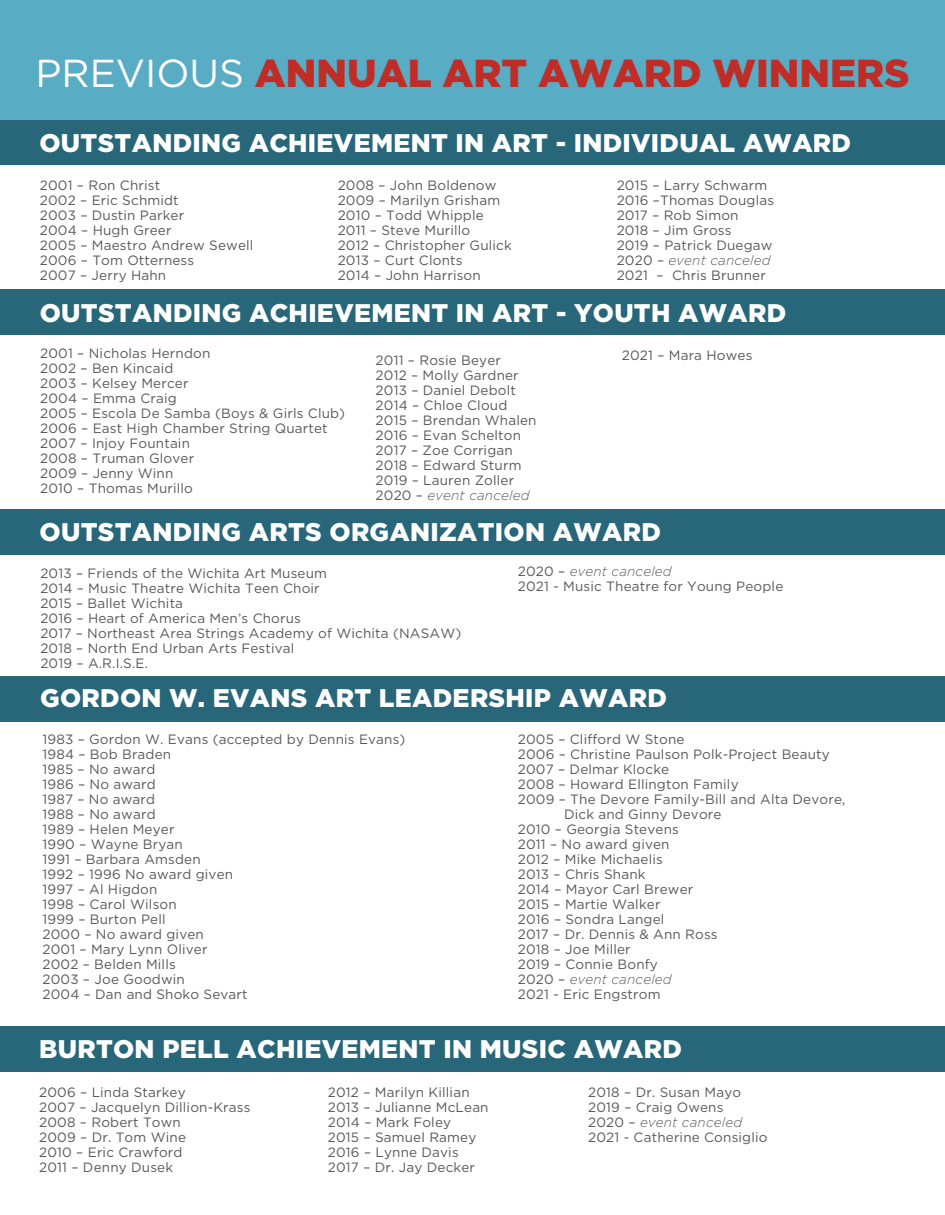
<style>
.page{position:relative;width:945px;height:1215px;background:#fff}
.page>*{position:absolute;margin:0;border:0;box-sizing:border-box;transform-origin:0 0}
.t1{font:900 39px "Gotham";color:#c02c26}
.t2{font:900 25.5px "Gotham";letter-spacing:.01em;color:#fff}
.t3{font:13.5px/15px "Gotham";letter-spacing:.01em;color:#59585a}
.t4{font:italic 300 13.5px "Gotham";letter-spacing:.01em;color:#59585a}
.s1{font-weight:400;color:#fff}
.s2{font-weight:300;font-style:italic}
.s3{font-weight:400;font-style:normal}
</style>
<div class="page">
<div style="left:0;top:509px;width:945px;height:45px;background:#276779"></div>
<div style="left:0;top:1026px;width:945px;height:46px;background:#276779"></div>
<div style="left:0;top:676px;width:945px;height:45px;background:#276779"></div>
<div style="left:0;top:289px;width:945px;height:46px;background:#276779"></div>
<div style="left:0;top:119px;width:945px;height:46px;background:#276779"></div>
<div style="left:0;top:0;width:945px;height:119px;background:#58acc4"></div>
<h1 class="t1" style="left:35px;top:47px;width:876px"><span class="s1">PREVIOUS</span> ANNUAL ART AWARD WINNERS</h1>
<h2 class="t2" style="left:39px;top:125px;width:813px">OUTSTANDING ACHIEVEMENT IN ART - INDIVIDUAL AWARD</h2>
<p class="t3" style="left:40px;top:177px;width:215px">2001 – Ron Christ<br>2002 – Eric Schmidt<br>2003 – Dustin Parker<br>2004 – Hugh Greer<br>2005 – Maestro Andrew Sewell<br>2006 – Tom Otterness<br>2007 – Jerry Hahn</p>
<p class="t3" style="left:338px;top:177px;width:176px">2008 – John Boldenow<br>2009 – Marilyn Grisham<br>2010 – Todd Whipple<br>2011 – Steve Murillo<br>2012 – Christopher Gulick<br>2013 – Curt Clonts<br>2014 – John Harrison</p>
<p class="t3" style="left:617px;top:177px;width:159px">2015 – Larry Schwarm<br>2016 –Thomas Douglas<br>2017 – Rob Simon<br>2018 – Jim Gross<br>2019 – Patrick Duegaw<br>2020 – <span class="s2">event canceled<br></span>2021 – Chris Brunner</p>
<h2 class="t2" style="left:40px;top:296px;width:748px">OUTSTANDING ACHIEVEMENT IN ART - YOUTH AWARD</h2>
<p class="t3" style="left:40px;top:346px;width:306px">2001 – Nicholas Herndon<br>2002 – Ben Kincaid<br>2003 – Kelsey Mercer<br>2004 – Emma Craig<br>2005 – Escola De Samba (Boys &amp; Girls Club)<br>2006 – East High Chamber String Quartet<br>2007 – Injoy Fountain<br>2008 – Truman Glover<br>2009 – Jenny Winn<br>2010 – Thomas Murillo</p>
<p class="t3" style="left:376px;top:352px;width:162px">2011 – Rosie Beyer<br>2012 – Molly Gardner<br>2013 – Daniel Debolt<br>2014 – Chloe Cloud<br>2015 – Brendan Whalen<br>2016 – Evan Schelton<br>2017 – Zoe Corrigan<br>2018 – Edward Sturm<br>2019 – Lauren Zoller<br>2020 – <span class="s2">event canceled</span></p>
<p class="t3" style="left:622px;top:348px;width:132px">2021 – Mara Howes</p>
<h2 class="t2" style="left:40px;top:514px;width:623px">OUTSTANDING ARTS ORGANIZATION AWARD</h2>
<p class="t3" style="left:40px;top:565px;width:422px">2013 – Friends of the Wichita Art Museum<br>2014 – Music Theatre Wichita Teen Choir<br>2015 – Ballet Wichita<br>2016 – Heart of America Men’s Chorus<br>2017 – Northeast Area Strings Academy of Wichita (NASAW)<br>2018 – North End Urban Arts Festival<br>2019 – A.R.I.S.E.</p>
<p class="t3" style="left:518px;top:563px;width:267px">2020 – <span class="s2">event canceled<br></span>2021 - Music Theatre for Young People</p>
<h2 class="t2" style="left:40px;top:680px;width:628px">GORDON W. EVANS ART LEADERSHIP AWARD</h2>
<p class="t3" style="left:42px;top:732px;width:365px">1983 – Gordon W. Evans (accepted by Dennis Evans)<br>1984 – Bob Braden<br>1985 – No award<br>1986 – No award<br>1987 – No award<br>1988 – No award<br>1989 – Helen Meyer<br>1990 – Wayne Bryan<br>1991 – Barbara Amsden<br>1992 – 1996 No award given<br>1997 – Al Higdon<br>1998 – Carol Wilson<br>1999 – Burton Pell<br>2000 – No award given<br>2001 – Mary Lynn Oliver<br>2002 – Belden Mills<br>2003 – Joe Goodwin<br>2004 – Dan and Shoko Sevart</p>
<p class="t3" style="left:518px;top:732px;width:168px">2005 – Clifford W Stone</p>
<p class="t3" style="left:518px;top:747px;width:313px">2006 – Christine Paulson Polk-Project Beauty</p>
<p class="t3" style="left:518px;top:762px;width:153px">2007 – Delmar Klocke</p>
<p class="t3" style="left:518px;top:777px;width:222px">2008 – Howard Ellington Family</p>
<p class="t3" style="left:518px;top:792px;width:329px">2009 – The Devore Family-Bill and Alta Devore,</p>
<p class="t3" style="left:564px;top:807px;width:159px">Dick and Ginny Devore</p>
<p class="t3" style="left:518px;top:822px;width:163px">2010 – Georgia Stevens</p>
<p class="t3" style="left:518px;top:837px;width:153px">2011 – No award given</p>
<p class="t3" style="left:518px;top:852px;width:147px">2012 – Mike Michaelis</p>
<p class="t3" style="left:518px;top:867px;width:129px">2013 – Chris Shank</p>
<p class="t3" style="left:518px;top:882px;width:177px">2014 – Mayor Carl Brewer</p>
<p class="t3" style="left:518px;top:897px;width:144px">2015 – Martie Walker</p>
<p class="t3" style="left:518px;top:912px;width:148px">2016 – Sondra Langel</p>
<p class="t3" style="left:518px;top:927px;width:201px">2017 – Dr. Dennis &amp; Ann Ross</p>
<p class="t3" style="left:518px;top:942px;width:114px">2018 – Joe Miller</p>
<p class="t3" style="left:518px;top:957px;width:142px">2019 – Connie Bonfy</p>
<p class="t4" style="left:518px;top:971px;width:155px"><span class="s3">2020 –</span> event canceled</p>
<p class="t3" style="left:518px;top:987px;width:144px">2021 - Eric Engstrom</p>
<h2 class="t2" style="left:39px;top:1031px;width:644px">BURTON PELL ACHIEVEMENT IN MUSIC AWARD</h2>
<p class="t3" style="left:39px;top:1085px;width:213px">2006 – Linda Starkey<br>2007 – Jacquelyn Dillion-Krass<br>2008 – Robert Town<br>2009 – Dr. Tom Wine<br>2010 – Eric Crawford<br>2011 – Denny Dusek</p>
<p class="t3" style="left:328px;top:1085px;width:162px">2012 – Marilyn Killian<br>2013 – Julianne McLean<br>2014 – Mark Foley<br>2015 – Samuel Ramey<br>2016 – Lynne Davis<br>2017 – Dr. Jay Decker</p>
<p class="t3" style="left:588px;top:1085px;width:181px">2018 – Dr. Susan Mayo<br>2019 – Craig Owens<br>2020 – <span class="s2">event canceled<br></span>2021 - Catherine Consiglio</p>
</div>
